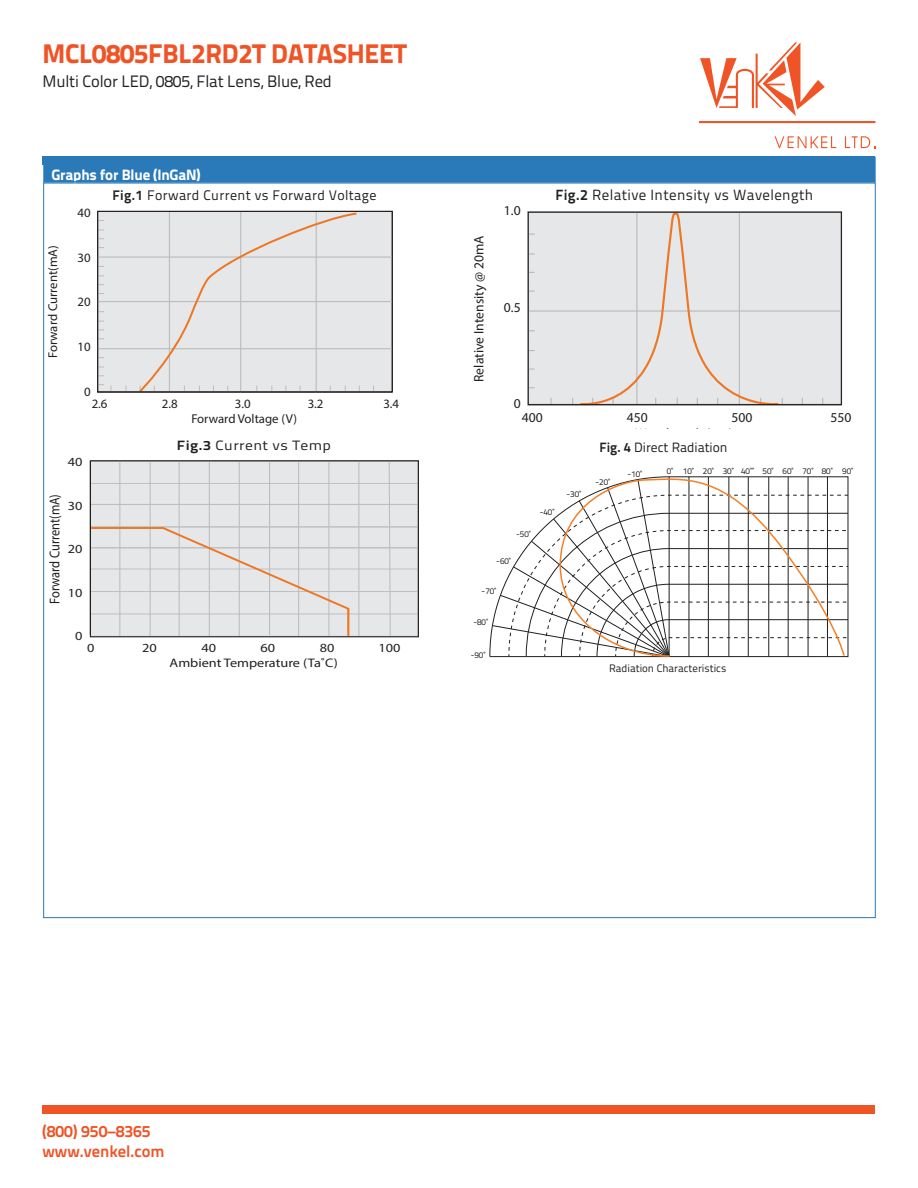
<style>
.page{position:relative;width:918px;height:1188px;background:#fff}
.page>*{position:absolute;margin:0;border:0;box-sizing:border-box;transform-origin:0 0}
.t1{font:800 27px "Titillium Text 22 L";letter-spacing:-.01em;color:#f05325}
.t2{font:16.5px "Titillium Text 22 L";letter-spacing:-.01em;color:#221f1f}
.t3{font:700 16.5px/19.8px "Titillium Text 22 L";color:#f05325}
.t4{font:800 15px "Titillium Text 22 L";letter-spacing:-.01em;color:#fff}
.t5{font:14.85px "Titillium Text 22 L";letter-spacing:.025em;color:#231f20}
.t6{font:14.25px "Myriad Pro";color:#231f20;scale:.87 1}
.t7{font:13.95px "Titillium Text 22 L";letter-spacing:.025em;color:#231f20}
.t8{font:13.65px "Myriad Pro";color:#231f20}
.t9{font:13.5px "Titillium Text 22 L";color:#221f1f}
.t10{font:13.5px "Titillium Text 22 L";letter-spacing:.025em;color:#231f20;scale:1.15 1}
.t11{font:12.9px "Myriad Pro";color:#231f20}
.t12{font:12.75px "Myriad Pro";color:#231f20}
.t13{font:12.45px "Myriad Pro";color:#231f20;scale:1.15 1}
.t14{font:10.8px "Titillium Text 22 L";color:#221f1f}
.t15{font:8.4px "Titillium Text 22 L";color:#221f1f}
.s1{font-weight:700}
</style>
<div class="page">
<svg style="left:700px;top:43px;width:125px;height:73px"></svg>
<svg style="left:775px;top:136px;width:61px;height:12px"></svg>
<svg style="left:845px;top:136px;width:30px;height:12px"></svg>
<hr style="left:699px;top:121px;width:176px;height:2px;background:#f05325">
<div style="left:43px;top:1106px;width:832px;height:8px;background:#f05325"></div>
<div style="left:44px;top:158px;width:831px;height:24px;background:#2a79b8"></div>
<div style="left:43px;top:157px;width:833px;height:26px;border:2px solid #2a79b8"></div>
<div style="left:528px;top:212px;width:313px;height:193px;background:#e6e7e8"></div>
<hr style="left:527px;top:310px;width:314px;height:2px;background:#bbbdbf">
<hr style="left:527px;top:211px;width:314px;height:1px;background:#bbbdbf">
<hr style="left:527px;top:212px;width:2px;height:193px;background:#bbbdbf">
<svg style="left:572px;top:211px;width:211px;height:195px"></svg>
<div style="left:528px;top:212px;width:314px;height:193px;border:1px solid #231f20"></div>
<div style="left:90px;top:461px;width:328px;height:176px;background:#e6e7e8"></div>
<hr style="left:90px;top:504px;width:329px;height:1px;background:#bbbdbf">
<hr style="left:90px;top:526px;width:329px;height:1px;background:#bbbdbf">
<hr style="left:90px;top:547px;width:329px;height:1px;background:#bbbdbf">
<hr style="left:90px;top:569px;width:329px;height:1px;background:#bbbdbf">
<hr style="left:90px;top:614px;width:329px;height:1px;background:#bbbdbf">
<hr style="left:90px;top:591px;width:328px;height:1px;background:#bbbdbf">
<hr style="left:90px;top:483px;width:329px;height:1px;background:#bbbdbf">
<hr style="left:89px;top:461px;width:1px;height:174px;background:#bbbdbf">
<hr style="left:119px;top:461px;width:1px;height:175px;background:#bbbdbf">
<hr style="left:150px;top:461px;width:1px;height:175px;background:#bbbdbf">
<hr style="left:179px;top:461px;width:1px;height:175px;background:#bbbdbf">
<hr style="left:209px;top:461px;width:1px;height:176px;background:#bbbdbf">
<hr style="left:328px;top:461px;width:1px;height:176px;background:#bbbdbf">
<hr style="left:358px;top:461px;width:1px;height:175px;background:#bbbdbf">
<svg style="left:388px;top:462px;width:3px;height:173px"></svg>
<hr style="left:239px;top:461px;width:1px;height:175px;background:#bbbdbf">
<hr style="left:269px;top:461px;width:1px;height:174px;background:#bbbdbf">
<hr style="left:298px;top:461px;width:1px;height:175px;background:#bbbdbf">
<svg style="left:89px;top:527px;width:262px;height:111px"></svg>
<div style="left:90px;top:460px;width:329px;height:177px;border:1px solid #231f20"></div>
<svg style="left:489px;top:476px;width:360px;height:182px"></svg>
<svg style="left:559px;top:476px;width:287px;height:182px"></svg>
<div style="left:98px;top:211px;width:294px;height:181px;background:#e6e7e8"></div>
<hr style="left:97px;top:256px;width:295px;height:2px;background:#bbbdbf">
<hr style="left:97px;top:301px;width:295px;height:1px;background:#bbbdbf">
<hr style="left:97px;top:348px;width:295px;height:1px;background:#bbbdbf">
<svg style="left:138px;top:213px;width:222px;height:180px"></svg>
<div style="left:97px;top:211px;width:296px;height:181px;border:1px solid #231f20"></div>
<h1 class="t1" style="left:43px;top:38px;width:366px">MCL0805FBL2RD2T DATASHEET</h1>
<h2 class="t2" style="left:43px;top:75px;width:291px">Multi Color LED, 0805, Flat Lens, Blue, Red</h2>
<h3 class="t4" style="left:52px;top:169px;width:150px">Graphs for Blue (InGaN)</h3>
<h3 class="t11" style="left:48px;top:358px;width:114px;rotate:-90deg">Forward Current(mA)</h3>
<h3 class="t12" style="left:77px;top:208px;width:15px">40</h3>
<h3 class="t12" style="left:77px;top:253px;width:15px">30</h3>
<h3 class="t12" style="left:77px;top:297px;width:15px">20</h3>
<h3 class="t12" style="left:77px;top:342px;width:15px">10</h3>
<h3 class="t12" style="left:84px;top:387px;width:8px">0</h3>
<h3 class="t7" style="left:112px;top:190px;width:266px"><span class="s1">Fig.1</span> Forward Current vs Forward Voltage</h3>
<h3 class="t12" style="left:92px;top:399px;width:17px">2.6</h3>
<h3 class="t12" style="left:162px;top:399px;width:17px">2.8</h3>
<h3 class="t12" style="left:235px;top:399px;width:17px">3.0</h3>
<h3 class="t12" style="left:308px;top:399px;width:17px">3.2</h3>
<h3 class="t12" style="left:383px;top:399px;width:17px">3.4</h3>
<h3 class="t12" style="left:191px;top:414px;width:107px">Forward Voltage (V)</h3>
<h3 class="t10" style="left:177px;top:440px;width:135px"><span class="s1">Fig.3</span> Current vs Temp</h3>
<h3 class="t13" style="left:68px;top:457px;width:14px">40</h3>
<h3 class="t13" style="left:68px;top:501px;width:14px">30</h3>
<h3 class="t13" style="left:68px;top:544px;width:14px">20</h3>
<h3 class="t13" style="left:68px;top:588px;width:14px">10</h3>
<h3 class="t13" style="left:75px;top:631px;width:8px">0</h3>
<h3 class="t6" style="left:49px;top:604px;width:128px;rotate:-90deg">Forward Current(mA)</h3>
<h3 class="t13" style="left:87px;top:643px;width:8px">0</h3>
<h3 class="t13" style="left:142px;top:643px;width:14px">20</h3>
<h3 class="t13" style="left:201px;top:643px;width:14px">40</h3>
<h3 class="t13" style="left:261px;top:643px;width:14px">60</h3>
<h3 class="t13" style="left:320px;top:643px;width:14px">80</h3>
<h3 class="t13" style="left:378px;top:643px;width:21px">100</h3>
<h3 class="t13" style="left:170px;top:658px;width:148px">Ambient Temperature (Ta˚C)</h3>
<h3 class="t8" style="left:474px;top:382px;width:148px;rotate:-90deg">Relative Intensity @ 20mA</h3>
<h3 class="t8" style="left:504px;top:206px;width:18px">1.0</h3>
<h3 class="t8" style="left:504px;top:302px;width:18px">0.5</h3>
<h3 class="t8" style="left:514px;top:398px;width:8px">0</h3>
<h3 class="t5" style="left:555px;top:189px;width:259px"><span class="s1">Fig.2</span> Relative Intensity vs Wavelength</h3>
<h3 class="t8" style="left:522px;top:412px;width:22px">400</h3>
<h3 class="t8" style="left:627px;top:412px;width:22px">450</h3>
<h3 class="t8" style="left:732px;top:412px;width:22px">500</h3>
<h3 class="t8" style="left:831px;top:412px;width:22px">550</h3>
<h3 class="t9" style="left:599px;top:442px;width:130px"><span class="s1">Fig. 4</span> Direct Radiation</h3>
<p class="t15" style="left:516px;top:530px;width:16px">-50˚</p>
<p class="t15" style="left:496px;top:557px;width:16px">-60˚</p>
<p class="t15" style="left:540px;top:509px;width:16px">-40˚</p>
<p class="t15" style="left:567px;top:491px;width:16px">-30˚</p>
<p class="t15" style="left:596px;top:478px;width:16px">-20˚</p>
<p class="t15" style="left:628px;top:471px;width:16px">-10˚</p>
<p class="t15" style="left:667px;top:468px;width:188px">0˚ 10˚ 20˚ 30˚ 40˚˚ 50˚ 60˚ 70˚ 80˚ 90˚</p>
<p class="t15" style="left:482px;top:587px;width:16px">-70˚</p>
<p class="t15" style="left:473px;top:619px;width:16px">-80˚</p>
<p class="t15" style="left:471px;top:652px;width:16px">-90˚</p>
<p class="t14" style="left:609px;top:663px;width:119px">Radiation Characteristics</p>
<h2 class="t3" style="left:43px;top:1122px;width:124px">(800) 950–8365 www.venkel.com</h2>
</div>
